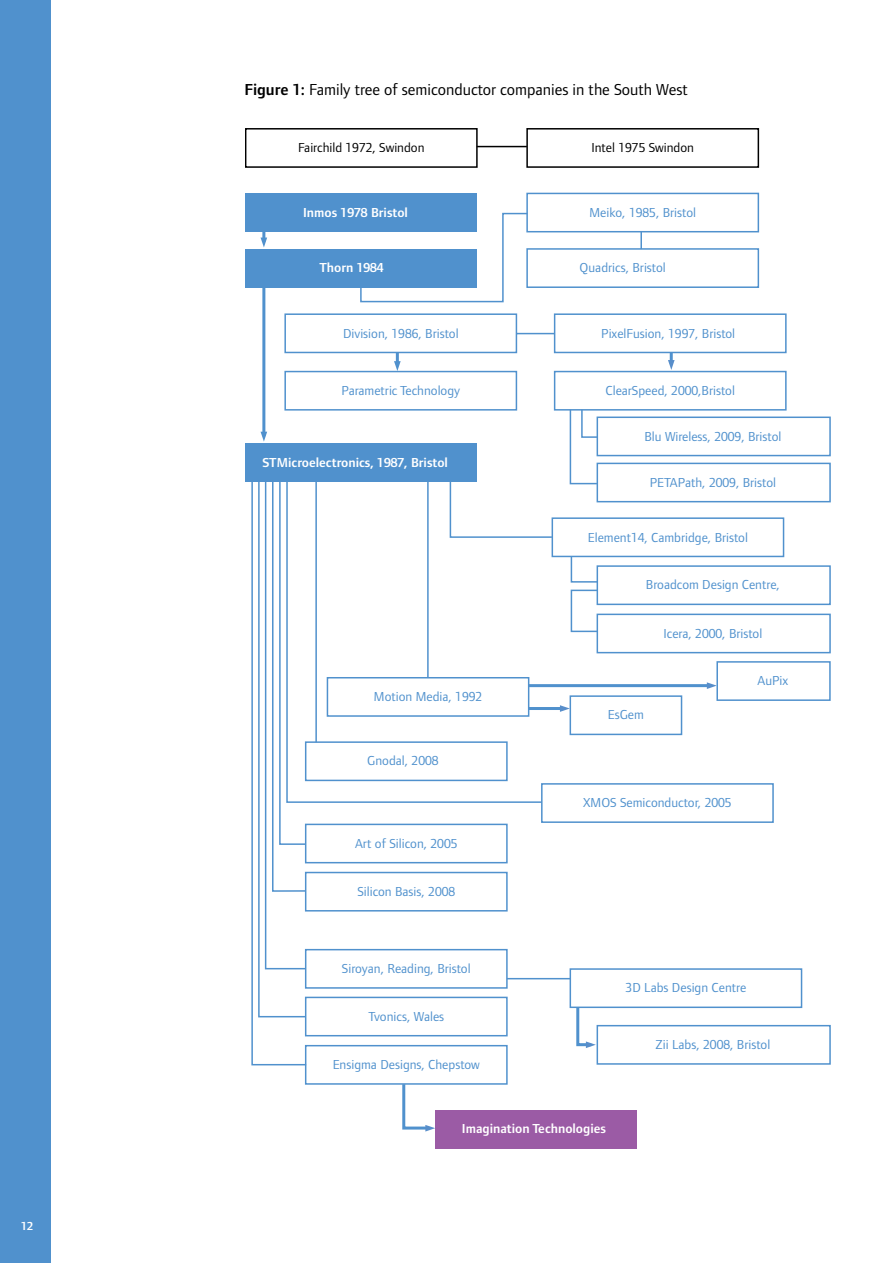
<style>
.page{position:relative;width:893px;height:1263px;background:#fff}
.page>*{position:absolute;margin:0;border:0;box-sizing:border-box;transform-origin:0 0}
.t1{font:16.5px "Foundry Form Sans";color:#000}
.t2{font:13.5px "Foundry Form Sans";color:#5091cd}
.t3{font:600 13.5px "Foundry Form Sans";color:#fff}
.t4{font:13.5px "Foundry Form Sans";color:#000}
.t5{font:600 12px "Foundry Form Sans";color:#fff}
.s1{font-weight:600}
</style>
<div class="page">
<div style="left:0;top:0;width:51px;height:1263px;background:#5091cd"></div>
<hr style="left:262px;top:286px;width:3px;height:150px;background:#5091cd">
<svg style="left:251px;top:408px;width:33px;height:658px"></svg>
<svg style="left:261px;top:232px;width:6px;height:15px"></svg>
<svg style="left:261px;top:432px;width:6px;height:10px"></svg>
<svg style="left:425px;top:1125px;width:10px;height:6px"></svg>
<div style="left:246px;top:443px;width:231px;height:38px;background:#5091cd"></div>
<div style="left:246px;top:249px;width:231px;height:38px;background:#5091cd"></div>
<div style="left:246px;top:193px;width:231px;height:39px;background:#5091cd"></div>
<svg style="left:245px;top:128px;width:515px;height:40px"></svg>
<svg style="left:284px;top:192px;width:547px;height:893px"></svg>
<div style="left:435px;top:1110px;width:201px;height:38px;background:#9b5ba5"></div>
<p class="t5" style="left:21px;top:1219px;width:13px">12</p>
<p class="t1" style="left:244px;top:80px;width:445px"><span class="s1">Figure 1:</span> Family tree of semiconductor companies in the South West</p>
<p class="t4" style="left:298px;top:140px;width:128px">Fairchild 1972, Swindon</p>
<p class="t4" style="left:591px;top:140px;width:104px">Intel 1975 Swindon</p>
<p class="t3" style="left:303px;top:205px;width:106px">Inmos 1978 Bristol</p>
<p class="t3" style="left:319px;top:260px;width:66px">Thorn 1984</p>
<p class="t2" style="left:589px;top:205px;width:108px">Meiko, 1985, Bristol</p>
<p class="t2" style="left:580px;top:260px;width:88px">Quadrics, Bristol</p>
<p class="t2" style="left:343px;top:325px;width:117px">Division, 1986, Bristol</p>
<p class="t2" style="left:601px;top:325px;width:135px">PixelFusion, 1997, Bristol</p>
<p class="t2" style="left:341px;top:383px;width:120px">Parametric Technology</p>
<p class="t2" style="left:605px;top:383px;width:131px">ClearSpeed, 2000,Bristol</p>
<p class="t2" style="left:644px;top:428px;width:139px">Blu Wireless, 2009, Bristol</p>
<p class="t2" style="left:650px;top:475px;width:128px">PETAPath, 2009, Bristol</p>
<p class="t3" style="left:262px;top:455px;width:187px">STMicroelectronics, 1987, Bristol</p>
<p class="t2" style="left:588px;top:529px;width:162px">Element14, Cambridge, Bristol</p>
<p class="t2" style="left:646px;top:577px;width:136px">Broadcom Design Centre,</p>
<p class="t2" style="left:664px;top:626px;width:100px">Icera, 2000, Bristol</p>
<p class="t2" style="left:374px;top:689px;width:110px">Motion Media, 1992</p>
<p class="t2" style="left:367px;top:753px;width:73px">Gnodal, 2008</p>
<p class="t2" style="left:355px;top:836px;width:104px">Art of Silicon, 2005</p>
<p class="t2" style="left:357px;top:884px;width:99px">Silicon Basis, 2008</p>
<p class="t2" style="left:342px;top:961px;width:130px">Siroyan, Reading, Bristol</p>
<p class="t2" style="left:368px;top:1009px;width:77px">Tvonics, Wales</p>
<p class="t2" style="left:333px;top:1057px;width:149px">Ensigma Designs, Chepstow</p>
<p class="t2" style="left:608px;top:707px;width:38px">EsGem</p>
<p class="t2" style="left:757px;top:673px;width:32px">AuPix</p>
<p class="t2" style="left:583px;top:795px;width:150px">XMOS Semiconductor, 2005</p>
<p class="t2" style="left:626px;top:980px;width:122px">3D Labs Design Centre</p>
<p class="t2" style="left:656px;top:1037px;width:116px">Zii Labs, 2008, Bristol</p>
<p class="t3" style="left:462px;top:1121px;width:146px">Imagination Technologies</p>
</div>
